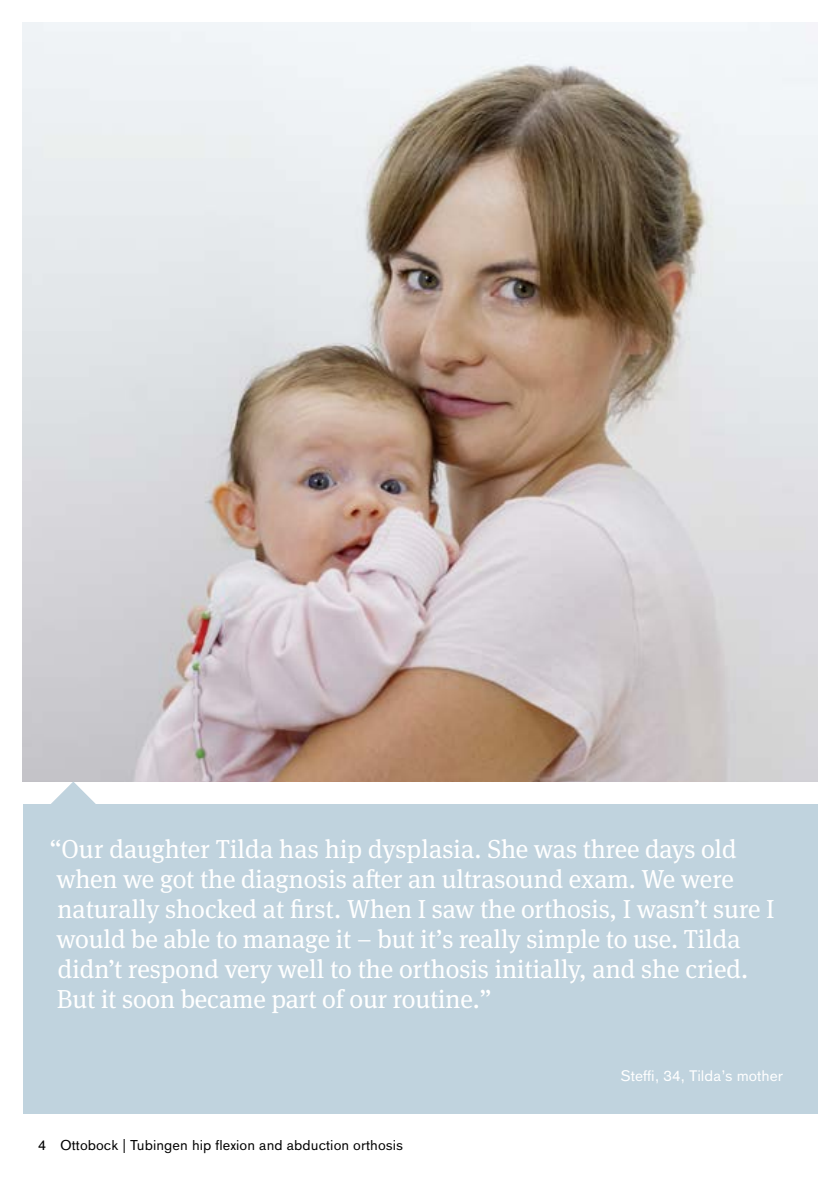
<style>
.page{position:relative;width:840px;height:1191px;background:#fff}
.page>*{position:absolute;margin:0;border:0;box-sizing:border-box;transform-origin:0 0}
.t1{font:26px/30px "OBO Serif";letter-spacing:-.005em;color:#fff}
.t2{font:15px "OBO Sans";color:#fff}
.t3{font:14px "OBO Sans";letter-spacing:.005em;color:#000}
</style>
<div class="page">
<img style="left:23px;top:23px;width:793px;height:758px">
<div style="left:23px;top:804px;width:793px;height:310px;background:#c0d3de"></div>
<svg style="left:43px;top:781px;width:60px;height:23px"></svg>
<p class="t1" style="left:50px;top:833px;width:726px">“Our daughter Tilda has hip dysplasia. She was three days old when we got the diagnosis after an ultrasound exam. We were naturally shocked at first. When I saw the orthosis, I wasn’t sure I would be able to manage it – but it’s really simple to use. Tilda didn’t respond very well to the orthosis initially, and she cried.<br>But it soon became part of our routine.”</p>
<p class="t3" style="left:38px;top:1136px;width:366px">4 Ottobock | Tubingen hip flexion and abduction orthosis</p>
<p class="t2" style="left:620px;top:1066px;width:164px">Steffi, 34, Tilda’s mother</p>
</div>
